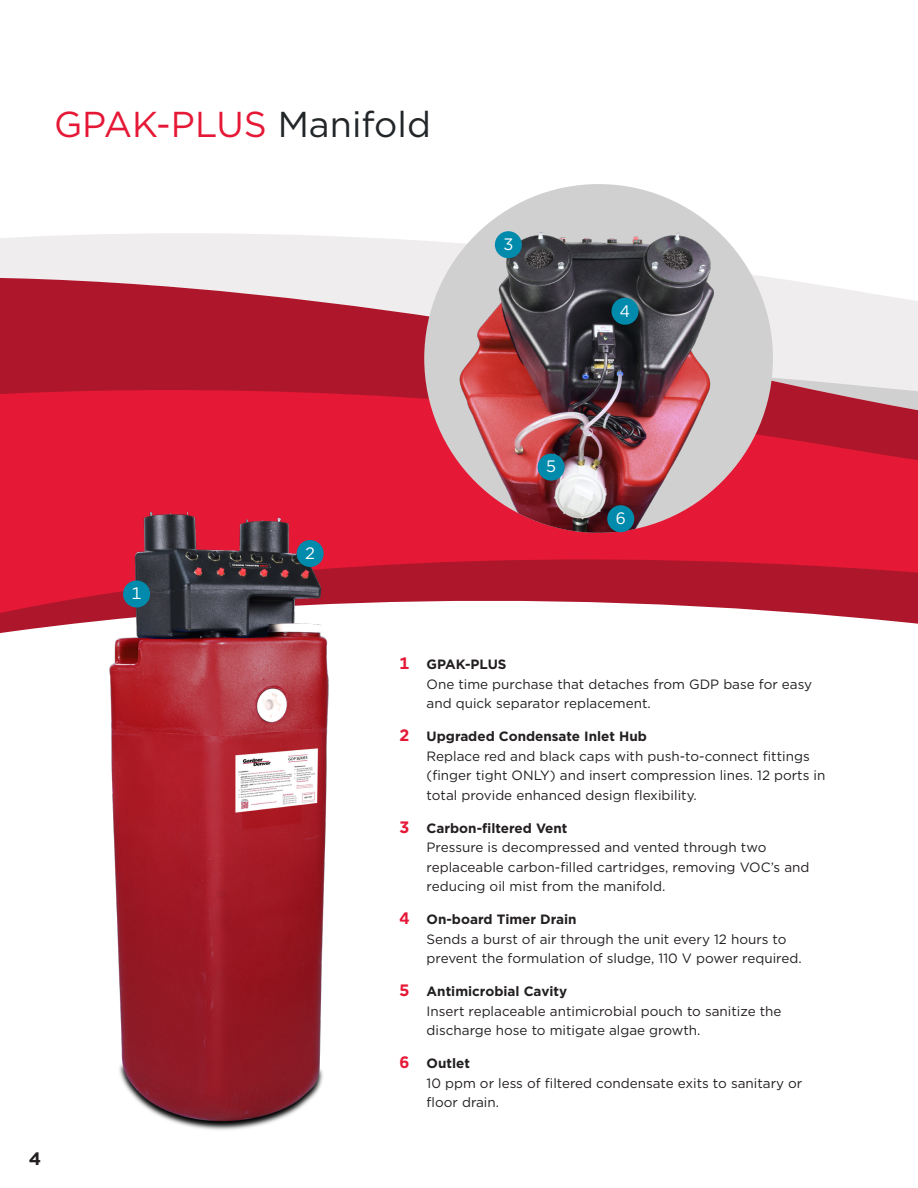
<style>
.page{position:relative;width:918px;height:1188px;background:#fff}
.page>*{position:absolute;margin:0;border:0;box-sizing:border-box;transform-origin:0 0}
.Top_Heading_24_-_for_9_or_11_type_bullet{font:36px "Gotham";color:#e51836}
.t1{font:700 18px "Gotham";color:#231f20}
.Body_Text_11_-_Main_Type{font:16.5px "Gotham";color:#fff}
.t2{font:13.5px/19.5px "Gotham";color:#231f20}
.s1{color:#222628}
.s2{font-weight:700;font-size:16.5px;color:#e51836}
.s3{font-weight:700}
</style>
<div class="page">
<svg style="left:0;top:233px;width:764px;height:44px;background:#f0efef"></svg>
<svg style="left:0;top:277px;width:918px;height:356px;background:#cc7682"></svg>
<svg style="left:0;top:384px;width:918px;height:235px;background:#d7253e"></svg>
<img style="left:61px;top:488px;width:311px;height:642px">
<div style="left:123px;top:580px;width:27px;height:27px;background:#008aac;border-radius:50%"></div>
<div style="left:297px;top:540px;width:27px;height:27px;background:#008aac;border-radius:50%"></div>
<img style="left:424px;top:184px;width:349px;height:349px;border-radius:174px">
<div style="left:495px;top:231px;width:27px;height:27px;background:#008aac;border-radius:50%"></div>
<div style="left:612px;top:298px;width:27px;height:27px;background:#008aac;border-radius:50%"></div>
<div style="left:538px;top:454px;width:27px;height:27px;background:#008aac;border-radius:50%"></div>
<div style="left:607px;top:505px;width:27px;height:27px;background:#008aac;border-radius:50%"></div>
<p class="Top_Heading_24_-_for_9_or_11_type_bullet" style="left:54px;top:101px;width:378px">GPAK-PLUS <span class="s1">Manifold</span></p>
<p class="Body_Text_11_-_Main_Type" style="left:503px;top:234px;width:11px">3</p>
<p class="Body_Text_11_-_Main_Type" style="left:620px;top:300px;width:11px">4</p>
<p class="Body_Text_11_-_Main_Type" style="left:132px;top:583px;width:11px">1</p>
<h2 class="t1" style="left:29px;top:1147px;width:14px">4</h2>
<p class="Body_Text_11_-_Main_Type" style="left:305px;top:542px;width:11px">2</p>
<p class="Body_Text_11_-_Main_Type" style="left:546px;top:456px;width:11px">5</p>
<p class="Body_Text_11_-_Main_Type" style="left:616px;top:508px;width:11px">6</p>
<p class="t2" style="left:427px;top:654px;width:387px;text-indent:-27px"><span class="s2">1</span> <span class="s3">GPAK-PLUS<br></span>One time purchase that detaches from GDP base for easy and quick separator replacement.</p>
<p class="t2" style="left:427px;top:726px;width:400px;text-indent:-27px"><span class="s2">2</span> <span class="s3">Upgraded Condensate Inlet Hub<br></span>Replace red and black caps with push-to-connect fittings (finger tight ONLY) and insert compression lines. 12 ports in total provide enhanced design flexibility.</p>
<p class="t2" style="left:427px;top:818px;width:384px;text-indent:-27px"><span class="s2">3</span> <span class="s3">Carbon-filtered Vent<br></span>Pressure is decompressed and vented through two replaceable carbon-filled cartridges, removing VOC’s and reducing oil mist from the manifold.</p>
<p class="t2" style="left:427px;top:909px;width:377px;text-indent:-27px"><span class="s2">4</span> <span class="s3">On-board Timer Drain<br></span>Sends a burst of air through the unit every 12 hours to prevent the formulation of sludge, 110 V power required.</p>
<p class="t2" style="left:427px;top:981px;width:356px;text-indent:-27px"><span class="s2">5</span> <span class="s3">Antimicrobial Cavity<br></span>Insert replaceable antimicrobial pouch to sanitize the discharge hose to mitigate algae growth.</p>
<p class="t2" style="left:427px;top:1053px;width:377px;text-indent:-27px"><span class="s2">6</span> <span class="s3">Outlet<br></span>10 ppm or less of filtered condensate exits to sanitary or floor drain.</p>
</div>
